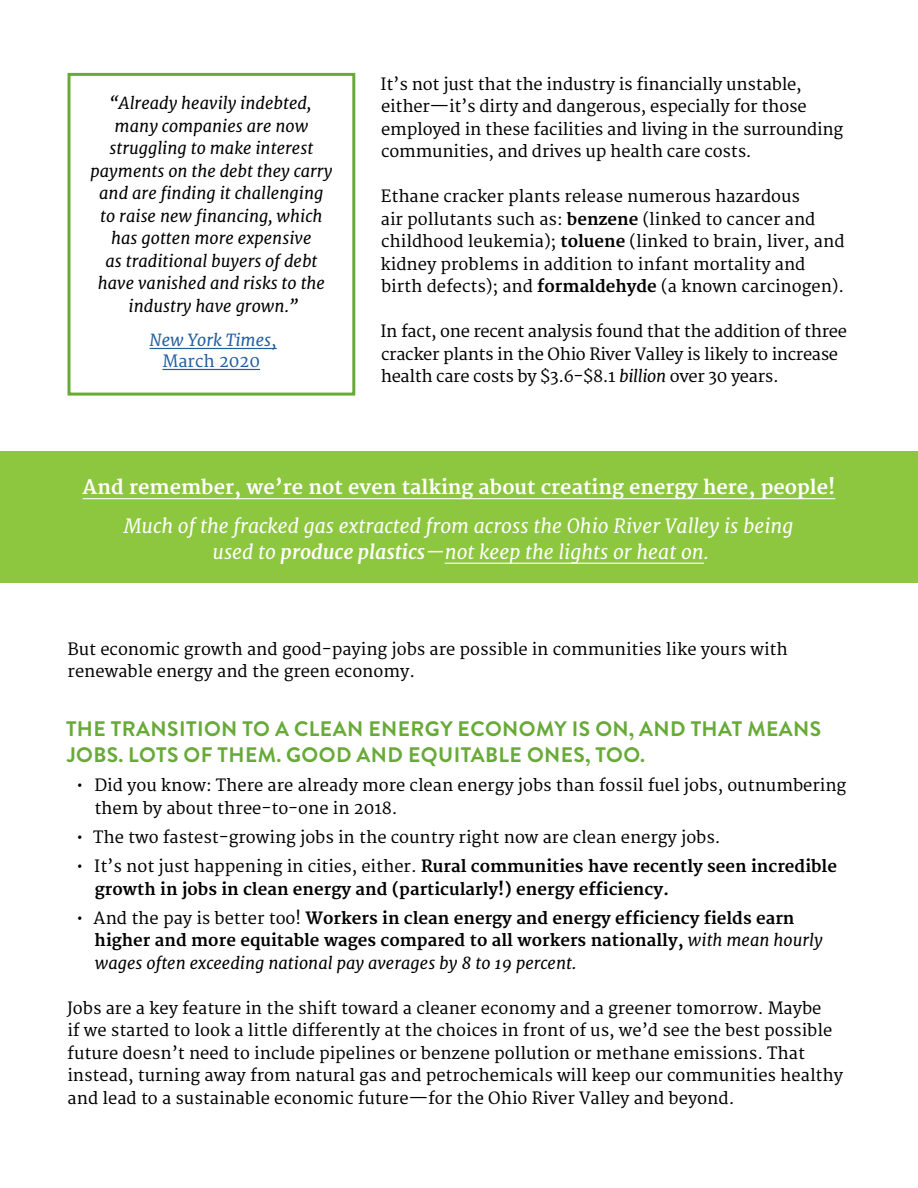
<style>
.page{position:relative;width:918px;height:1188px;background:#fff}
.page>*{position:absolute;margin:0;border:0;box-sizing:border-box;transform-origin:0 0}
.t1{font:700 21px/25.5px "Brandon Grotesque";letter-spacing:.02em;color:#68aa38}
.t2{font:italic 19.5px/25.5px "Merriweather";color:#fff;text-align:center}
.t3{font:700 19.5px "Merriweather";color:#fff}
.t4{font:16.5px/22.5px "Merriweather";color:#000}
.t5{font:700 16.5px/22.5px "Merriweather";color:#000}
.t6{font:italic 16.5px/22.5px "Merriweather";color:#000;text-align:center}
.t7{font:16.5px/22.5px "Merriweather";letter-spacing:-.02em;color:#000}
.t8{font:italic 16.5px/21px "Merriweather";color:#215e9e;text-align:center}
.s1{font-style:normal}
.s2{font-weight:700}
.s3{font-style:italic}
.s4{font-weight:400}
.s5{font-weight:400;font-style:italic}
</style>
<div class="page">
<hr style="left:150px;top:348px;width:127px;height:1px;background:#215e9e">
<hr style="left:162px;top:369px;width:98px;height:1px;background:#215e9e">
<div style="left:68px;top:73px;width:287px;height:323px;border:3px solid #68aa38"></div>
<div style="left:0;top:451px;width:918px;height:132px;background:#8dc63f"></div>
<hr style="left:83px;top:498px;width:752px;height:1px;background:#fff">
<hr style="left:445px;top:563px;width:259px;height:1px;background:#fff">
<p class="t6" style="left:90px;top:92px;width:243px">“Already heavily indebted, many companies are now struggling to make interest payments on the debt they carry and are finding it challenging to raise new financing, which has gotten more expensive<br>as traditional buyers of debt have vanished and risks to the industry have grown.”</p>
<p class="t8" style="left:150px;top:330px;width:129px">New York Times<span class="s1">,<br>March 2020</span></p>
<p class="t4" style="left:381px;top:73px;width:464px">It’s not just that the industry is financially unstable, either—it’s dirty and dangerous, especially for those employed in these facilities and living in the surrounding communities, and drives up health care costs.</p>
<p class="t4" style="left:381px;top:186px;width:465px">Ethane cracker plants release numerous hazardous<br>air pollutants such as: <span class="s2">benzene</span> (linked to cancer and childhood leukemia); <span class="s2">toluene</span> (linked to brain, liver, and kidney problems in addition to infant mortality and birth defects); and <span class="s2">formaldehyde</span> (a known carcinogen).</p>
<p class="t7" style="left:381px;top:321px;width:468px">In fact, one recent analysis found that the addition of three cracker plants in the Ohio River Valley is likely to increase health care costs by $3.6-$8.1 <span class="s3">billion</span> over 30 years.</p>
<p class="t3" style="left:83px;top:476px;width:754px">And remember, we’re not even talking about creating energy here, people!</p>
<p class="t2" style="left:124px;top:514px;width:671px">Much of the fracked gas extracted from across the Ohio River Valley is being used to <span class="s2">produce plastics</span>—not keep the lights or heat on.</p>
<p class="t4" style="left:67px;top:638px;width:722px">But economic growth and good-paying jobs are possible in communities like yours with renewable energy and the green economy.</p>
<p class="t1" style="left:66px;top:717px;width:757px">THE TRANSITION TO A CLEAN ENERGY ECONOMY IS ON, AND THAT MEANS<br>JOBS. LOTS OF THEM. GOOD AND EQUITABLE ONES, TOO.</p>
<p class="t4" style="left:94px;top:775px;width:753px;text-indent:-18px">• Did you know: There are already more clean energy jobs than fossil fuel jobs, outnumbering them by about three-to-one in 2018.</p>
<p class="t4" style="left:76px;top:826px;width:646px">• The two fastest-growing jobs in the country right now are clean energy jobs.</p>
<p class="t5" style="left:95px;top:856px;width:744px;text-indent:-18px"><span class="s4">• It’s not just happening in cities, either.</span> Rural communities have recently seen incredible growth in jobs in clean energy and (particularly!) energy efficiency.</p>
<p class="t5" style="left:95px;top:907px;width:730px;text-indent:-18px"><span class="s4">• And the pay is better too!</span> Workers in clean energy and energy efficiency fields earn higher and more equitable wages compared to all workers nationally, <span class="s5">with mean hourly wages often exceeding national pay averages by 8 to 19 percent.</span></p>
<p class="t4" style="left:67px;top:997px;width:778px">Jobs are a key feature in the shift toward a cleaner economy and a greener tomorrow. Maybe<br>if we started to look a little differently at the choices in front of us, we’d see the best possible future doesn’t need to include pipelines or benzene pollution or methane emissions. That instead, turning away from natural gas and petrochemicals will keep our communities healthy and lead to a sustainable economic future—for the Ohio River Valley and beyond.</p>
</div>
